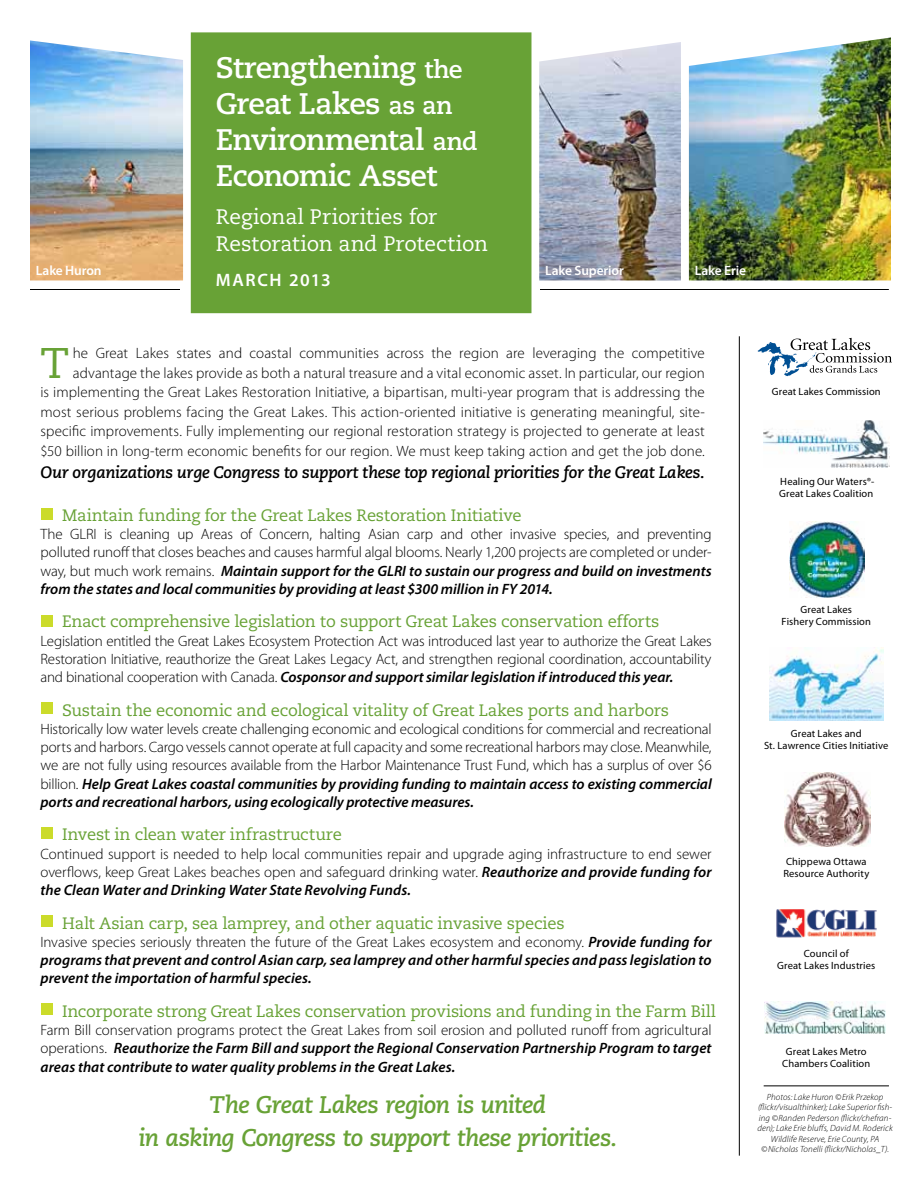
<style>
.page{position:relative;width:918px;height:1188px;background:#fff}
.page>*{position:absolute;margin:0;border:0;box-sizing:border-box;transform-origin:0 0}
.t1{font:42.9px "Caecilia";color:#68a236}
.t2{font:700 29.7px/36px "Caecilia";letter-spacing:-.025em;color:#fff}
.t3{font:italic 700 24px/33px "Caecilia";letter-spacing:-.035em;color:#68a236;text-align:center}
.t4{font:21px/27px "Caecilia";letter-spacing:-.005em;color:#fff}
.t5{font:600 18px "Myriad Pro";letter-spacing:.09em;color:#fff}
.t6{font:16.5px "Caecilia";letter-spacing:-.02em;color:#68a236}
.t7{font:italic 700 16.5px "Caecilia";letter-spacing:-.02em;color:#000}
.t8{font:300 15px/18.3px "Myriad Pro";letter-spacing:.005em;color:#000;text-align:justify}
.t9{font:italic 600 15px/18.3px "Myriad Pro";letter-spacing:.005em;color:#000;text-align:justify}
.t10{font:600 13.5px "Myriad Pro";letter-spacing:-.01em;color:#fff}
.t11{font:10.5px/12px "Myriad Pro";letter-spacing:.01em;color:#000;text-align:center}
.t12{font:italic 300 9px/10.5px "Myriad Pro";letter-spacing:.01em;color:#000;text-align:center}
.s1{font-size:24.75px}
.s2{font-weight:600;font-style:italic}
.s3{font-weight:300;font-style:normal}
</style>
<div class="page">
<hr style="left:30px;top:289px;width:859px;height:1px;background:#000">
<div style="left:181px;top:54px;width:359px;height:243px;background:#fff"></div>
<img style="left:539px;top:42px;width:142px;height:238px">
<img style="left:30px;top:40px;width:153px;height:240px">
<img style="left:689px;top:37px;width:202px;height:243px">
<svg style="left:758px;top:338px;width:134px;height:38px"></svg>
<img style="left:790px;top:522px;width:75px;height:75px">
<img style="left:776px;top:909px;width:101px;height:29px">
<img style="left:785px;top:773px;width:86px;height:73px">
<img style="left:763px;top:420px;width:126px;height:47px">
<img style="left:769px;top:647px;width:114px;height:73px">
<img style="left:765px;top:1002px;width:120px;height:32px">
<hr style="left:764px;top:1085px;width:125px;height:1px;background:#000">
<div style="left:191px;top:32px;width:340px;height:281px;background:#68a236"></div>
<div style="left:41px;top:508px;width:12px;height:12px;background:#cbdb2a"></div>
<div style="left:41px;top:615px;width:12px;height:12px;background:#cbdb2a"></div>
<div style="left:41px;top:702px;width:12px;height:12px;background:#cbdb2a"></div>
<div style="left:41px;top:827px;width:12px;height:12px;background:#cbdb2a"></div>
<div style="left:41px;top:1003px;width:12px;height:12px;background:#cbdb2a"></div>
<div style="left:41px;top:915px;width:12px;height:12px;background:#cbdb2a"></div>
<hr style="left:739px;top:336px;width:1px;height:820px;background:#000">
<h2 class="t2" style="left:216px;top:50px;width:263px">Strengthening <span class="s1">the<br></span>Great Lakes <span class="s1">as an<br></span>Environmental <span class="s1">and<br></span>Economic Asset</h2>
<h3 class="t4" style="left:216px;top:204px;width:274px">Regional Priorities for<br>Restoration and Protection</h3>
<p class="t5" style="left:216px;top:269px;width:116px">MARCH 2013</p>
<p class="t10" style="left:36px;top:262px;width:67px">Lake Huron</p>
<p class="t10" style="left:545px;top:262px;width:80px">Lake Superior</p>
<p class="t10" style="left:695px;top:262px;width:53px">Lake Erie</p>
<p class="t8" style="left:40px;top:344px;width:666px;line-height:19.5px;text-align:right">he Great Lakes states and coastal communities across the region are leveraging the competitive advantage the lakes provide as both a natural treasure and a vital economic asset. In particular, our region<br>is implementing the Great Lakes Restoration Initiative, a bipartisan, multi-year program that is addressing the most serious problems facing the Great Lakes. This action-oriented initiative is generating meaningful, site&shy;specific improvements. Fully implementing our regional restoration strategy is projected to generate at least $50 billion in long-term economic benefits for our region. We must keep taking action and get the job done.</p>
<p class="t7" style="left:40px;top:463px;width:666px">Our organizations urge Congress to support these top regional priorities for the Great Lakes.</p>
<p class="t6" style="left:62px;top:506px;width:461px">Maintain funding for the Great Lakes Restoration Initiative</p>
<p class="t8" style="left:40px;top:525px;width:673px">The GLRI is cleaning up Areas of Concern, halting Asian carp and other invasive species, and preventing polluted runoff that closes beaches and causes harmful algal blooms. Nearly 1,200 projects are completed or under&shy;way, but much work remains. <span class="s2">Maintain support for the GLRI to sustain our progress and build on investments from the states and local communities by providing at least $300 million in FY 2014.</span></p>
<p class="t6" style="left:62px;top:612px;width:599px">Enact comprehensive legislation to support Great Lakes conservation efforts</p>
<p class="t8" style="left:40px;top:632px;width:673px">Legislation entitled the Great Lakes Ecosystem Protection Act was introduced last year to authorize the Great Lakes Restoration Initiative, reauthorize the Great Lakes Legacy Act, and strengthen regional coordination, accountability and binational cooperation with Canada. <span class="s2">Cosponsor and support similar legislation if introduced this year.</span></p>
<p class="t6" style="left:62px;top:700px;width:608px">Sustain the economic and ecological vitality of Great Lakes ports and harbors</p>
<p class="t8" style="left:40px;top:720px;width:673px">Historically low water levels create challenging economic and ecological conditions for commercial and recreational ports and harbors. Cargo vessels cannot operate at full capacity and some recreational harbors may close. Meanwhile, we are not fully using resources available from the Harbor Maintenance Trust Fund, which has a surplus of over $6 billion. <span class="s2">Help Great Lakes coastal communities by providing funding to maintain access to existing commercial ports and recreational harbors, using ecologically protective measures.</span></p>
<p class="t6" style="left:62px;top:825px;width:281px">Invest in clean water infrastructure</p>
<p class="t8" style="left:40px;top:845px;width:673px">Continued support is needed to help local communities repair and upgrade aging infrastructure to end sewer overflows, keep Great Lakes beaches open and safeguard drinking water. <span class="s2">Reauthorize and provide funding for the Clean Water and Drinking Water State Revolving Funds.</span></p>
<p class="t6" style="left:62px;top:913px;width:504px">Halt Asian carp, sea lamprey, and other aquatic invasive species</p>
<p class="t9" style="left:40px;top:932px;width:673px"><span class="s3">Invasive species seriously threaten the future of the Great Lakes ecosystem and economy.</span> Provide funding for programs that prevent and control Asian carp, sea lamprey and other harmful species and pass legislation to prevent the importation of harmful species.</p>
<p class="t6" style="left:62px;top:1001px;width:655px">Incorporate strong Great Lakes conservation provisions and funding in the Farm Bill</p>
<p class="t9" style="left:40px;top:1020px;width:673px"><span class="s3">Farm Bill conservation programs protect the Great Lakes from soil erosion and polluted runoff from agricultural operations.</span> Reauthorize the Farm Bill and support the Regional Conservation Partnership Program to target areas that contribute to water quality problems in the Great Lakes.</p>
<h3 class="t3" style="left:139px;top:1088px;width:481px">The Great Lakes region is united<br>in asking Congress to support these priorities.</h3>
<h1 class="t1" style="left:40px;top:338px;width:30px">T</h1>
<p class="t11" style="left:772px;top:385px;width:110px">Great Lakes Commission</p>
<p class="t11" style="left:779px;top:475px;width:97px;text-align:left">Healing Our Waters®-<br>Great Lakes Coalition</p>
<p class="t11" style="left:782px;top:604px;width:91px">Great Lakes<br>Fishery Commission</p>
<p class="t11" style="left:764px;top:728px;width:126px">Great Lakes and<br>St. Lawrence Cities Initiative</p>
<p class="t11" style="left:783px;top:855px;width:87px;text-align:left">Chippewa Ottawa<br>Resource Authority</p>
<p class="t11" style="left:777px;top:947px;width:100px">Council of<br>Great Lakes Industries</p>
<p class="t11" style="left:782px;top:1045px;width:90px">Great Lakes Metro<br>Chambers Coalition</p>
<p class="t12" style="left:757px;top:1092px;width:137px">Photos: Lake Huron © Erik Przekop (flickr/visualthinker); Lake Superior fish&shy;ing © Randen Pederson (flickr/chefran&shy;den); Lake Erie bluffs, David M. Roderick Wildlife Reserve, Erie County, PA<br>© Nicholas Tonelli (flickr/Nicholas_T).</p>
</div>
